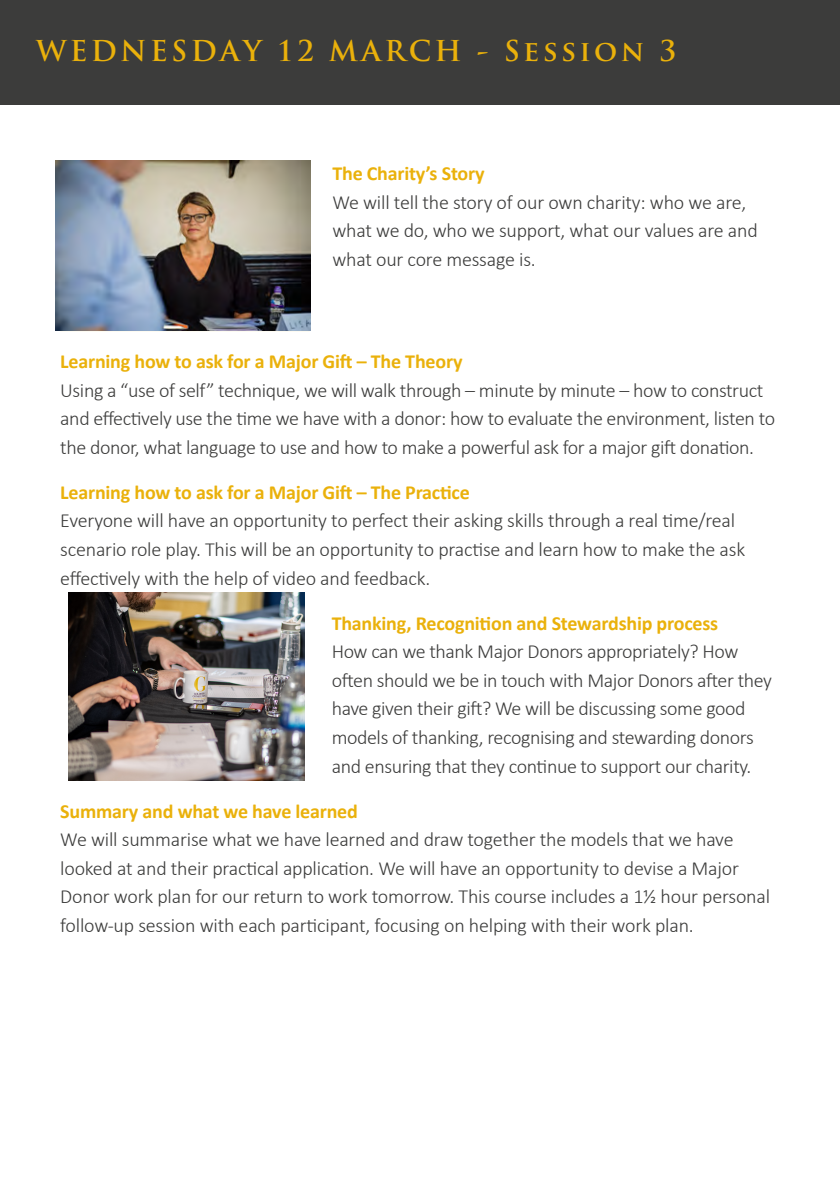
<style>
.page{position:relative;width:840px;height:1191px;background:#fff}
.page>*{position:absolute;margin:0;border:0;box-sizing:border-box;transform-origin:0 0}
.t1{font:700 28px "Trajan Pro";letter-spacing:.12em;color:#eab10b}
.t2{font:300 20px/28.6px "Calibri";letter-spacing:-.02em;color:#3c3c3b}
.t3{font:700 20px "Calibri";letter-spacing:-.01em;color:#eab10b}
</style>
<div class="page">
<div style="left:0;top:0;width:839px;height:105px;background:#3c3c3b"></div>
<img style="left:55px;top:160px;width:255px;height:170px">
<img style="left:69px;top:593px;width:235px;height:187px">
<h1 class="t1" style="left:36px;top:33px;width:641px">WEDNESDAY 12 MARCH - Session 3</h1>
<p class="t3" style="left:332px;top:160px;width:154px">The Charity’s Story</p>
<p class="t2" style="left:332px;top:187px;width:426px">We will tell the story of our own charity: who we are, what we do, who we support, what our values are and what our core message is.</p>
<p class="t3" style="left:60px;top:348px;width:403px">Learning how to ask for a Major Gift – The Theory</p>
<p class="t2" style="left:60px;top:375px;width:715px">Using a “use of self” technique, we will walk through – minute by minute – how to construct and effectively use the time we have with a donor: how to evaluate the environment, listen to the donor, what language to use and how to make a powerful ask for a major gift donation.</p>
<p class="t3" style="left:60px;top:479px;width:411px">Learning how to ask for a Major Gift – The Practice</p>
<p class="t2" style="left:60px;top:506px;width:686px">Everyone will have an opportunity to perfect their asking skills through a real time/real scenario role play. This will be an opportunity to practise and learn how to make the ask effectively with the help of video and feedback.</p>
<p class="t3" style="left:331px;top:610px;width:388px">Thanking, Recognition and Stewardship process</p>
<p class="t2" style="left:331px;top:637px;width:441px">How can we thank Major Donors appropriately? How often should we be in touch with Major Donors after they have given their gift? We will be discussing some good models of thanking, recognising and stewarding donors and ensuring that they continue to support our charity.</p>
<p class="t3" style="left:60px;top:798px;width:299px">Summary and what we have learned</p>
<p class="t2" style="left:60px;top:825px;width:711px">We will summarise what we have learned and draw together the models that we have looked at and their practical application. We will have an opportunity to devise a Major Donor work plan for our return to work tomorrow. This course includes a 1½ hour personal follow-up session with each participant, focusing on helping with their work plan.</p>
</div>
